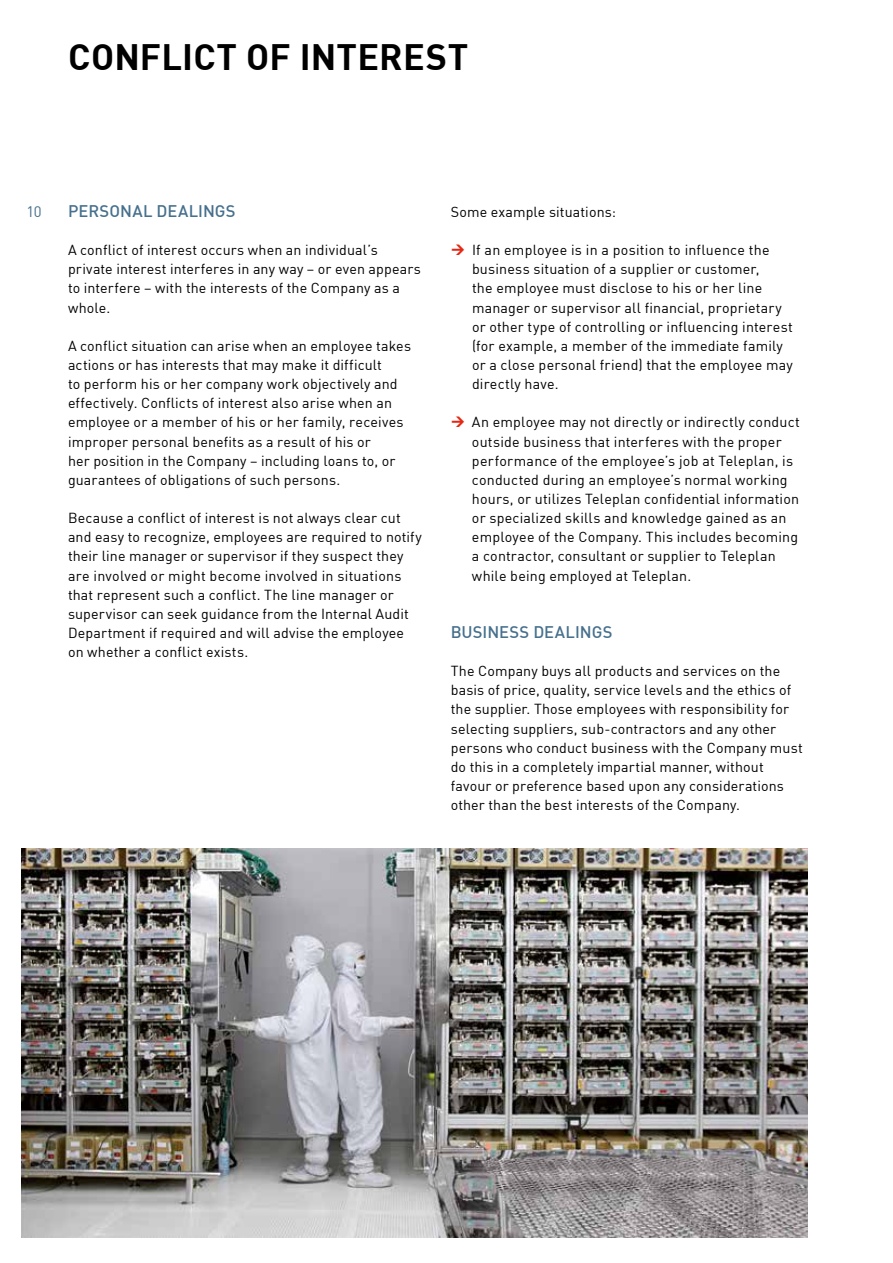
<style>
.page{position:relative;width:893px;height:1263px;background:#fff}
.page>*{position:absolute;margin:0;border:0;box-sizing:border-box;transform-origin:0 0}
.t1{font:36px "DIN Bold";letter-spacing:.005em;color:#000}
.t2{font:16.5px "DIN Medium";letter-spacing:.01em;color:#46708d}
.t3{font:15px "DIN";color:#46708d}
.t4{font:14.25px/19.2px "DIN";letter-spacing:.01em;color:#000}
</style>
<div class="page">
<img style="left:21px;top:848px;width:787px;height:389px">
<h1 class="t1" style="left:68px;top:34px;width:401px">CONFLICT OF INTEREST</h1>
<p class="t3" style="left:26px;top:202px;width:17px">10</p>
<p class="t2" style="left:68px;top:200px;width:169px">PERSONAL DEALINGS</p>
<p class="t4" style="left:68px;top:240px;width:354px">A conflict of interest occurs when an individual’s private interest interferes in any way – or even appears to interfere – with the interests of the Company as a whole.</p>
<p class="t4" style="left:68px;top:336px;width:345px">A conflict situation can arise when an employee takes actions or has interests that may make it difficult<br>to perform his or her company work objectively and effectively. Conflicts of interest also arise when an employee or a member of his or her family, receives improper personal benefits as a result of his or<br>her position in the Company – including loans to, or guarantees of obligations of such persons.</p>
<p class="t4" style="left:68px;top:508px;width:355px">Because a conflict of interest is not always clear cut and easy to recognize, employees are required to notify their line manager or supervisor if they suspect they are involved or might become involved in situations that represent such a conflict. The line manager or supervisor can seek guidance from the Internal Audit Department if required and will advise the employee on whether a conflict exists.</p>
<p class="t4" style="left:451px;top:202px;width:167px">Some example situations:</p>
<p class="t4" style="left:472px;top:240px;width:322px">If an employee is in a position to influence the business situation of a supplier or customer,<br>the employee must disclose to his or her line manager or supervisor all financial, proprietary or other type of controlling or influencing interest (for example, a member of the immediate family or a close personal friend) that the employee may directly have.</p>
<p class="t4" style="left:472px;top:412px;width:329px">An employee may not directly or indirectly conduct outside business that interferes with the proper performance of the employee’s job at Teleplan, is conducted during an employee’s normal working hours, or utilizes Teleplan confidential information or specialized skills and knowledge gained as an employee of the Company. This includes becoming a contractor, consultant or supplier to Teleplan while being employed at Teleplan.</p>
<p class="t2" style="left:451px;top:621px;width:163px">BUSINESS DEALINGS</p>
<p class="t4" style="left:451px;top:661px;width:353px">The Company buys all products and services on the basis of price, quality, service levels and the ethics of the supplier. Those employees with responsibility for selecting suppliers, sub-contractors and any other persons who conduct business with the Company must do this in a completely impartial manner, without favour or preference based upon any considerations other than the best interests of the Company.</p>
</div>
